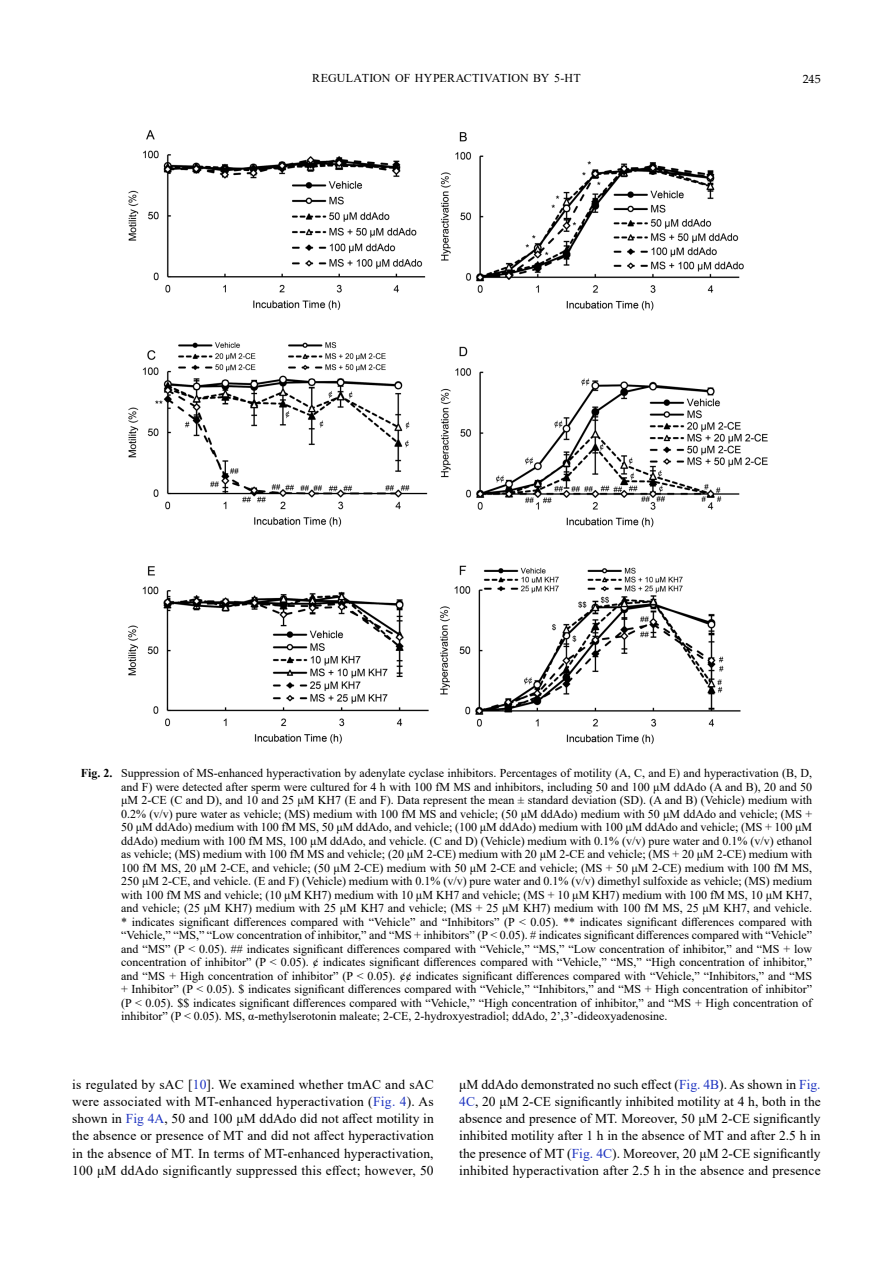
<style>
.page{position:relative;width:893px;height:1263px;background:#fff}
.page>*{position:absolute;margin:0;border:0;box-sizing:border-box;transform-origin:0 0}
.t1{font:13.5px/17.2px "Times New Roman";letter-spacing:.01em;color:#000;text-align:justify}
.t2{font:12px/13.5px "Times New Roman";color:#000;text-align:justify}
.t3{font:12px "Palatino Linotype";color:#000}
.s1{font-weight:700}
.s2{color:#1c32c0}
</style>
<div class="page">
<img style="left:128px;top:130px;width:640px;height:615px">
<p class="t2" style="left:312px;top:71px;width:270px">REGULATION OF HYPERACTIVATION BY 5-HT</p>
<p class="t3" style="left:803px;top:70px;width:19px">245</p>
<p class="t2" style="left:121px;top:766px;width:692px;text-indent:-40px"><span class="s1">Fig. 2.</span> Suppression of MS-enhanced hyperactivation by adenylate cyclase inhibitors. Percentages of motility (A, C, and E) and hyperactivation (B, D, and F) were detected after sperm were cultured for 4 h with 100 fM MS and inhibitors, including 50 and 100 μM ddAdo (A and B), 20 and 50 μM 2-CE (C and D), and 10 and 25 μM KH7 (E and F). Data represent the mean ± standard deviation (SD). (A and B) (Vehicle) medium with 0.2% (v/v) pure water as vehicle; (MS) medium with 100 fM MS and vehicle; (50 μM ddAdo) medium with 50 μM ddAdo and vehicle; (MS + 50 μM ddAdo) medium with 100 fM MS, 50 μM ddAdo, and vehicle; (100 μM ddAdo) medium with 100 μM ddAdo and vehicle; (MS + 100 μM ddAdo) medium with 100 fM MS, 100 μM ddAdo, and vehicle. (C and D) (Vehicle) medium with 0.1% (v/v) pure water and 0.1% (v/v) ethanol as vehicle; (MS) medium with 100 fM MS and vehicle; (20 μM 2-CE) medium with 20 μM 2-CE and vehicle; (MS + 20 μM 2-CE) medium with 100 fM MS, 20 μM 2-CE, and vehicle; (50 μM 2-CE) medium with 50 μM 2-CE and vehicle; (MS + 50 μM 2-CE) medium with 100 fM MS, 250 μM 2-CE, and vehicle. (E and F) (Vehicle) medium with 0.1% (v/v) pure water and 0.1% (v/v) dimethyl sulfoxide as vehicle; (MS) medium with 100 fM MS and vehicle; (10 μM KH7) medium with 10 μM KH7 and vehicle; (MS + 10 μM KH7) medium with 100 fM MS, 10 μM KH7, and vehicle; (25 μM KH7) medium with 25 μM KH7 and vehicle; (MS + 25 μM KH7) medium with 100 fM MS, 25 μM KH7, and vehicle. * indicates significant differences compared with “Vehicle” and “Inhibitors” (P &lt; 0.05). ** indicates significant differences compared with “Vehicle,” “MS,” “Low concentration of inhibitor,” and “MS + inhibitors” (P &lt; 0.05). # indicates significant differences compared with “Vehicle” and “MS” (P &lt; 0.05). ## indicates significant differences compared with “Vehicle,” “MS,” “Low concentration of inhibitor,” and “MS + low concentration of inhibitor” (P &lt; 0.05). ¢ indicates significant differences compared with “Vehicle,” “MS,” “High concentration of inhibitor,” and “MS + High concentration of inhibitor” (P &lt; 0.05). ¢¢ indicates significant differences compared with “Vehicle,” “Inhibitors,” and “MS + Inhibitor” (P &lt; 0.05). $ indicates significant differences compared with “Vehicle,” “Inhibitors,” and “MS + High concentration of inhibitor” (P &lt; 0.05). $$ indicates significant differences compared with “Vehicle,” “High concentration of inhibitor,” and “MS + High concentration of inhibitor” (P &lt; 0.05). MS, α-methylserotonin maleate; 2-CE, 2-hydroxyestradiol; ddAdo, 2’,3’-dideoxyadenosine.</p>
<p class="t1" style="left:72px;top:1075px;width:363px">is regulated by sAC [<span class="s2">10</span>]. We examined whether tmAC and sAC were associated with MT-enhanced hyperactivation (<span class="s2">Fig. 4</span>). As shown in <span class="s2">Fig 4A</span>, 50 and 100 μM ddAdo did not affect motility in the absence or presence of MT and did not affect hyperactivation in the absence of MT. In terms of MT-enhanced hyperactivation, 100 μM ddAdo significantly suppressed this effect; however, 50</p>
<p class="t1" style="left:459px;top:1075px;width:363px">μM ddAdo demonstrated no such effect (<span class="s2">Fig. 4B</span>). As shown in <span class="s2">Fig.<br>4C</span>, 20 μM 2-CE significantly inhibited motility at 4 h, both in the absence and presence of MT. Moreover, 50 μM 2-CE significantly inhibited motility after 1 h in the absence of MT and after 2.5 h in the presence of MT (<span class="s2">Fig. 4C</span>). Moreover, 20 μM 2-CE significantly inhibited hyperactivation after 2.5 h in the absence and presence</p>
</div>
